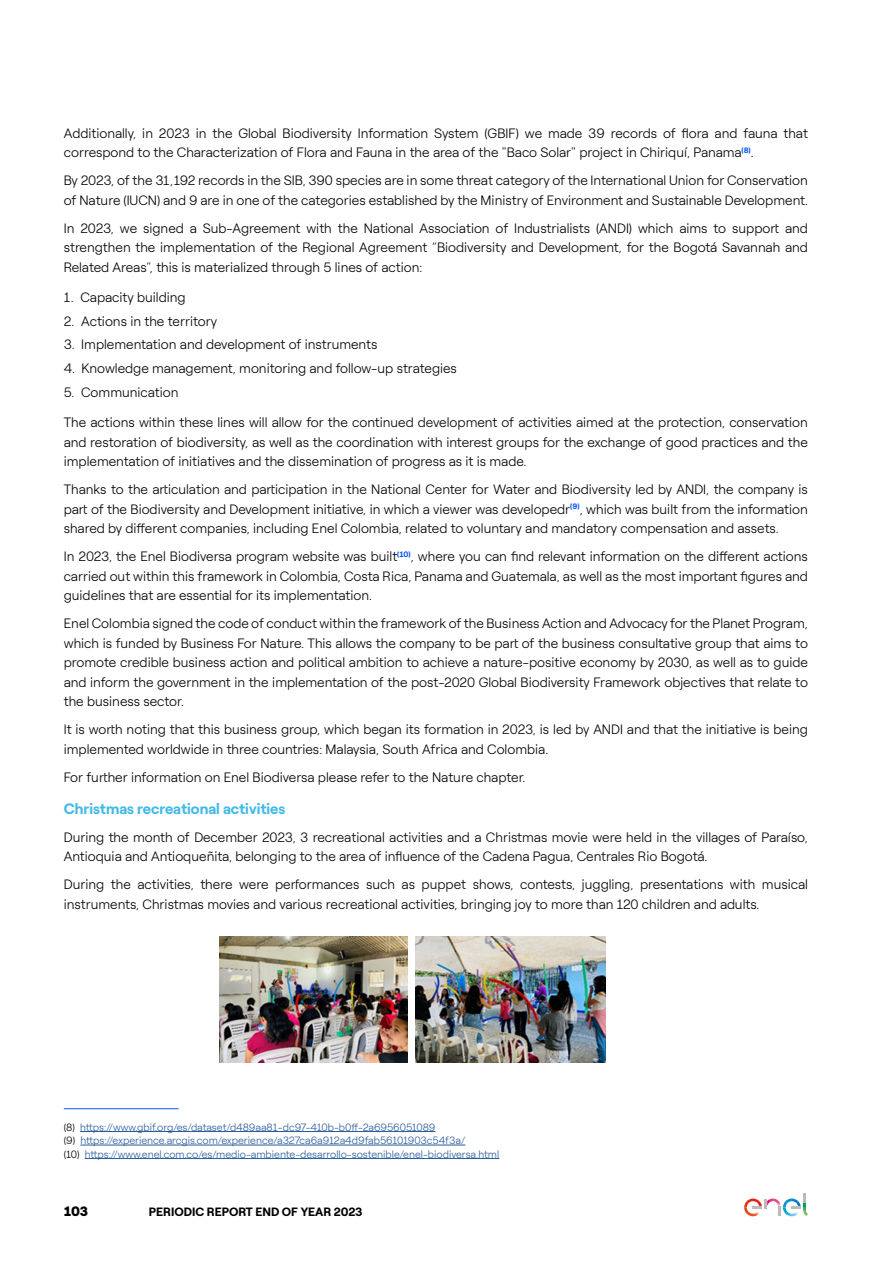
<style>
.page{position:relative;width:893px;height:1263px;background:#fff}
.page>*{position:absolute;margin:0;border:0;box-sizing:border-box;transform-origin:0 0}
.PURPOSE_01{font:700 15px "Roobert ENEL";color:#41b9e6}
.TESTO_GIUSTIFICATO{font:300 13.5px/19.5px "Roobert ENEL";color:#000}
.t1{font:900 13.5px "Roobert ENEL";color:#000}
.t2{font:700 12px "Roobert ENEL";color:#000}
.note{font:300 10.5px "Roobert ENEL";color:#275b9b}
.s1{color:#000}
</style>
<div class="page">
<svg style="left:744px;top:1193px;width:64px;height:23px"></svg>
<hr style="left:64px;top:1108px;width:115px;height:1px;background:#0555fa">
<hr style="left:80px;top:1131px;width:355px;height:1px;background:#275b9b">
<hr style="left:80px;top:1145px;width:385px;height:1px;background:#275b9b">
<hr style="left:85px;top:1158px;width:414px;height:1px;background:#275b9b">
<img style="left:219px;top:937px;width:189px;height:125px">
<img style="left:415px;top:937px;width:191px;height:126px">
<p class="TESTO_GIUSTIFICATO" style="left:64px;top:122px;width:746px">Additionally, in 2023 in the Global Biodiversity Information System (GBIF) we made 39 records of flora and fauna that correspond to the Characterization of Flora and Fauna in the area of the "Baco Solar" project in Chiriquí, Panama<sup>(8)</sup>.</p>
<p class="TESTO_GIUSTIFICATO" style="left:64px;top:170px;width:746px">By 2023, of the 31,192 records in the SIB, 390 species are in some threat category of the International Union for Conservation of Nature (IUCN) and 9 are in one of the categories established by the Ministry of Environment and Sustainable Development.</p>
<p class="TESTO_GIUSTIFICATO" style="left:64px;top:217px;width:746px;text-align:justify">In 2023, we signed a Sub-Agreement with the National Association of Industrialists (ANDI) which aims to support and strengthen the implementation of the Regional Agreement “Biodiversity and Development, for the Bogotá Savannah and Related Areas”, this is materialized through 5 lines of action:</p>
<p class="TESTO_GIUSTIFICATO" style="left:64px;top:286px;width:123px">1. Capacity building</p>
<p class="TESTO_GIUSTIFICATO" style="left:64px;top:310px;width:155px">2. Actions in the territory</p>
<p class="TESTO_GIUSTIFICATO" style="left:64px;top:334px;width:315px">3. Implementation and development of instruments</p>
<p class="TESTO_GIUSTIFICATO" style="left:64px;top:358px;width:395px">4. Knowledge management, monitoring and follow-up strategies</p>
<p class="TESTO_GIUSTIFICATO" style="left:64px;top:381px;width:116px">5. Communication</p>
<p class="TESTO_GIUSTIFICATO" style="left:64px;top:411px;width:746px;text-align:justify">The actions within these lines will allow for the continued development of activities aimed at the protection, conservation and restoration of biodiversity, as well as the coordination with interest groups for the exchange of good practices and the implementation of initiatives and the dissemination of progress as it is made.</p>
<p class="TESTO_GIUSTIFICATO" style="left:64px;top:478px;width:746px;text-align:justify">Thanks to the articulation and participation in the National Center for Water and Biodiversity led by ANDI, the company is part of the Biodiversity and Development initiative, in which a viewer was developedr<sup>(9)</sup>, which was built from the information shared by different companies, including Enel Colombia, related to voluntary and mandatory compensation and assets.</p>
<p class="TESTO_GIUSTIFICATO" style="left:64px;top:545px;width:746px;text-align:justify">In 2023, the Enel Biodiversa program website was built<sup>(10)</sup>, where you can find relevant information on the different actions carried out within this framework in Colombia, Costa Rica, Panama and Guatemala, as well as the most important figures and guidelines that are essential for its implementation.</p>
<p class="TESTO_GIUSTIFICATO" style="left:64px;top:612px;width:746px;text-align:justify">Enel Colombia signed the code of conduct within the framework of the Business Action and Advocacy for the Planet Program, which is funded by Business For Nature. This allows the company to be part of the business consultative group that aims to promote credible business action and political ambition to achieve a nature-positive economy by 2030, as well as to guide and inform the government in the implementation of the post-2020 Global Biodiversity Framework objectives that relate to the business sector.</p>
<p class="TESTO_GIUSTIFICATO" style="left:64px;top:718px;width:746px">It is worth noting that this business group, which began its formation in 2023, is led by ANDI and that the initiative is being implemented worldwide in three countries: Malaysia, South Africa and Colombia.</p>
<p class="TESTO_GIUSTIFICATO" style="left:64px;top:766px;width:463px">For further information on Enel Biodiversa please refer to the Nature chapter.</p>
<p class="PURPOSE_01" style="left:64px;top:797px;width:223px">Christmas recreational activities</p>
<p class="TESTO_GIUSTIFICATO" style="left:64px;top:826px;width:746px">During the month of December 2023, 3 recreational activities and a Christmas movie were held in the villages of Paraíso,<br>Antioquia and Antioqueñita, belonging to the area of influence of the Cadena Pagua, Centrales Rio Bogotá.</p>
<p class="TESTO_GIUSTIFICATO" style="left:64px;top:874px;width:746px">During the activities, there were performances such as puppet shows, contests, juggling, presentations with musical instruments, Christmas movies and various recreational activities, bringing joy to more than 120 children and adults.</p>
<p class="note" style="left:64px;top:1119px;width:373px"><span class="s1">(8)</span> https://www.gbif.org/es/dataset/d489aa81-dc97-410b-b0ff-2a6956051089</p>
<p class="note" style="left:64px;top:1133px;width:403px"><span class="s1">(9)</span> https://experience.arcgis.com/experience/a327ca6a912a4d9fab56101903c54f3a/</p>
<p class="note" style="left:64px;top:1146px;width:437px"><span class="s1">(10)</span> https://www.enel.com.co/es/medio-ambiente-desarrollo-sostenible/enel-biodiversa.html</p>
<p class="t1" style="left:64px;top:1201px;width:26px">103</p>
<p class="t2" style="left:149px;top:1203px;width:215px">PERIODIC REPORT END OF YEAR 2023</p>
</div>
